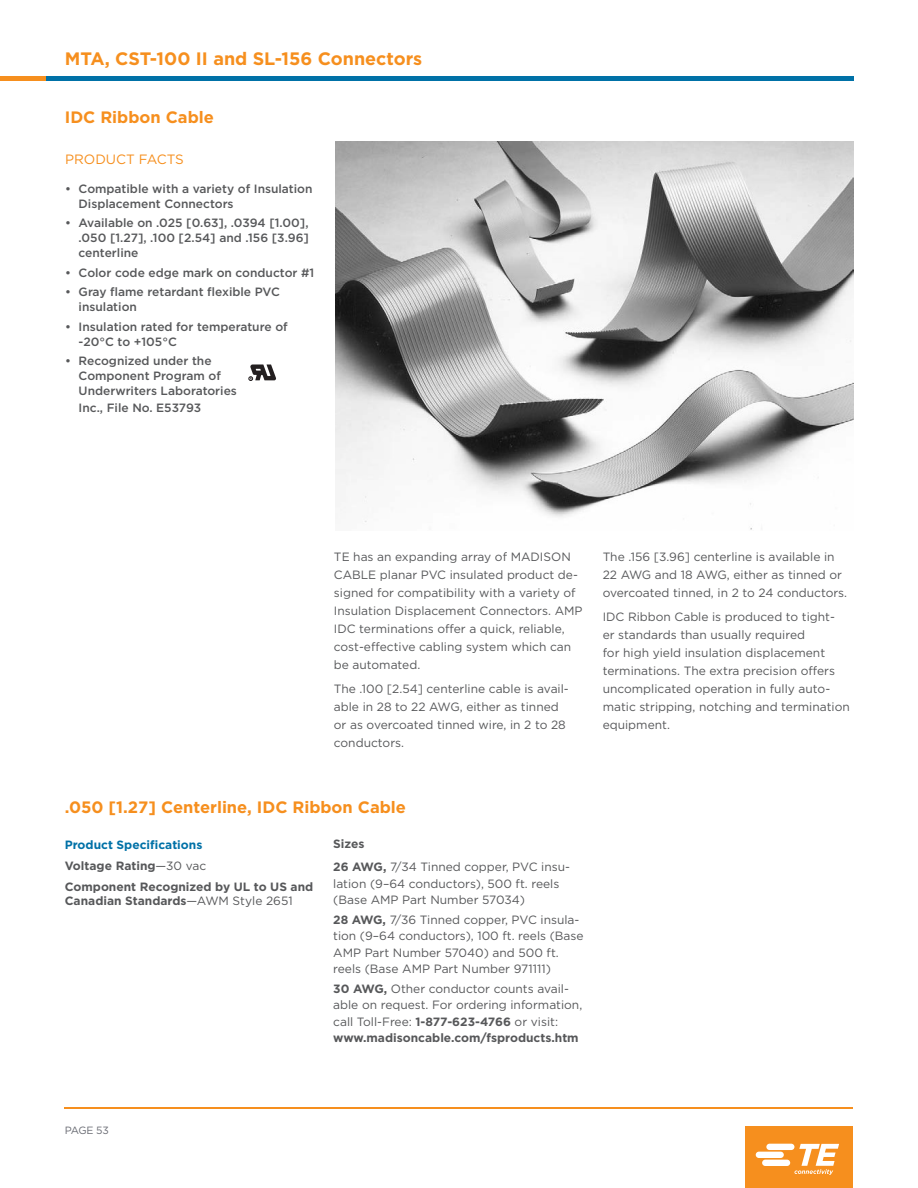
<style>
.page{position:relative;width:918px;height:1188px;background:#fff}
.page>*{position:absolute;margin:0;border:0;box-sizing:border-box;transform-origin:0 0}
.t1{font:700 18px "Gotham";color:#f68f1e}
.t2{font:700 16.5px "Gotham";color:#f68f1e}
.t3{font:13.5px "Gotham";color:#f68f1e}
.t4{font:12px/18px "Gotham";color:#57585a}
.t5{font:500 12px/15px "Gotham";color:#57585a}
.t6{font:700 12px/21px "Gotham";color:#57585a}
.t7{font:10.5px "Gotham";letter-spacing:-.045em;color:#696b73}
.s1{color:#0071a7}
.s2{font-weight:400}
.s3{font-weight:700}
</style>
<div class="page">
<hr style="left:65px;top:1107px;width:788px;height:1px;background:#f68f1e">
<div style="left:0;top:76px;width:47px;height:5px;background:#f68f1e"></div>
<div style="left:46px;top:76px;width:807px;height:5px;background:#0071a7"></div>
<div style="left:745px;top:1126px;width:108px;height:62px;background:#f68f1e"></div>
<svg style="left:756px;top:1144px;width:83px;height:31px"></svg>
<img style="left:335px;top:141px;width:518px;height:389px">
<svg style="left:249px;top:364px;width:27px;height:17px"></svg>
<h1 class="t1" style="left:65px;top:48px;width:359px">MTA, CST-100 II and SL-156 Connectors</h1>
<h2 class="t2" style="left:65px;top:108px;width:151px">IDC Ribbon Cable</h2>
<p class="t3" style="left:65px;top:152px;width:120px">PRODUCT FACTS</p>
<p class="t5" style="left:79px;top:181px;width:236px;text-indent:-14px">• Compatible with a variety of Insulation<br>Displacement Connectors</p>
<p class="t5" style="left:79px;top:215px;width:232px;text-align:justify;text-indent:-14px">• Available on .025 [0.63], .0394 [1.00], .050 [1.27], .100 [2.54] and .156 [3.96] centerline</p>
<p class="t5" style="left:65px;top:265px;width:251px">• Color code edge mark on conductor #1</p>
<p class="t5" style="left:79px;top:284px;width:203px;text-indent:-14px">• Gray flame retardant flexible PVC insulation</p>
<p class="t5" style="left:79px;top:319px;width:211px;text-indent:-14px">• Insulation rated for temperature of -20°C to +105°C</p>
<p class="t5" style="left:79px;top:353px;width:160px;text-indent:-14px">• Recognized under the<br>Component Program of<br>Underwriters Laboratories</p>
<p class="t5" style="left:79px;top:400px;width:124px">Inc., File No. E53793</p>
<p class="t4" style="left:334px;top:548px;width:250px">TE has an expanding array of MADISON CABLE planar PVC insulated product de&shy;signed for compatibility with a variety of Insulation Displacement Connectors. AMP IDC terminations offer a quick, reliable, cost-effective cabling system which can be automated.</p>
<p class="t4" style="left:334px;top:680px;width:236px">The .100 [2.54] centerline cable is avail&shy;able in 28 to 22 AWG, either as tinned or as overcoated tinned wire, in 2 to 28 conductors.</p>
<p class="t4" style="left:603px;top:548px;width:246px">The .156 [3.96] centerline is available in<br>22 AWG and 18 AWG, either as tinned or overcoated tinned, in 2 to 24 conductors.</p>
<p class="t4" style="left:603px;top:608px;width:249px">IDC Ribbon Cable is produced to tight&shy;er standards than usually required<br>for high yield insulation displacement terminations. The extra precision offers uncomplicated operation in fully auto&shy;matic stripping, notching and termination equipment.</p>
<h2 class="t2" style="left:65px;top:798px;width:343px">.050 [1.27] Centerline, IDC Ribbon Cable</h2>
<p class="t6" style="left:65px;top:834px;width:250px"><span class="s1">Product Specifications<br></span>Voltage Rating<span class="s2">—30 vac<br></span>Component Recognized by UL to US and</p>
<p class="t6" style="left:65px;top:890px;width:229px">Canadian Standards<span class="s2">—AWM Style 2651</span></p>
<p class="t4" style="left:333px;top:832px;width:238px;line-height:23.2px"><span class="s3">Sizes<br>26 AWG,</span> 7/34 Tinned copper, PVC insu-</p>
<p class="t4" style="left:333px;top:875px;width:228px;line-height:16.5px">lation (9–64 conductors), 500 ft. reels (Base AMP Part Number 57034)</p>
<p class="t4" style="left:333px;top:911px;width:252px;line-height:16.5px"><span class="s3">28 AWG,</span> 7/36 Tinned copper, PVC insula&shy;tion (9–64 conductors), 100 ft. reels (Base AMP Part Number 57040) and 500 ft. reels (Base AMP Part Number 971111)</p>
<p class="t4" style="left:333px;top:980px;width:251px;line-height:16.5px"><span class="s3">30 AWG,</span> Other conductor counts avail&shy;able on request. For ordering information, call Toll-Free: <span class="s3">1-877-623-4766</span> or visit: <span class="s3">www.madisoncable.com/fsproducts.htm</span></p>
<p class="t7" style="left:65px;top:1124px;width:46px">PAGE 53</p>
</div>
